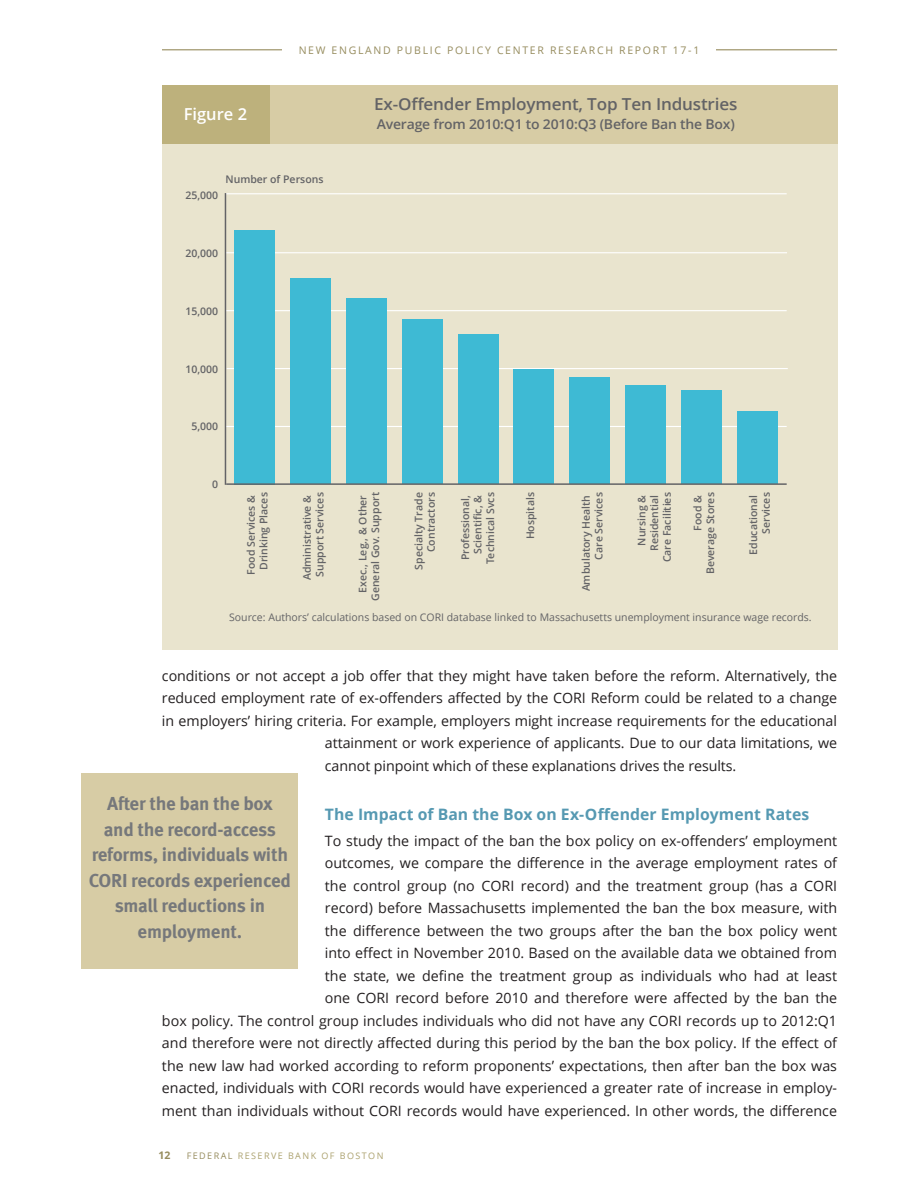
<style>
.page{position:relative;width:918px;height:1188px;background:#fff}
.page>*{position:absolute;margin:0;border:0;box-sizing:border-box;transform-origin:0 0}
.Callout_boxed_copy{font:700 18.75px/25.5px "Meta OT";letter-spacing:-.015em;color:#76787b;text-align:center}
.t1{font:600 16.5px "Open Sans";letter-spacing:-.01em;color:#636366;scale:1.04 1}
.t2{font:600 16.5px "Open Sans";color:#fff}
.HEADER_B{font:700 15.75px "Open Sans";letter-spacing:.005em;color:#5699b2}
.BODY_no_indents{font:14.25px/22.5px "Open Sans";color:#231f20;text-align:right}
.BODY{font:14.25px "Open Sans";letter-spacing:-.005em;color:#231f20}
.t3{font:600 13.5px "Open Sans";letter-spacing:-.015em;color:#636366;scale:1.04 1}
.t4{font:600 10.5px/12.6px "Open Sans";color:#636366;text-align:right}
.t5{font:10.5px "Open Sans";color:#636366}
.t6{font:10.5px "Open Sans";letter-spacing:.16em;color:#968c5e}
.t7{font:700 10.5px "Open Sans";letter-spacing:.16em;color:#aca26f}
.t8{font:700 10.5px "Open Sans";color:#968c5e}
.t9{font:9px "Open Sans";letter-spacing:.16em;color:#aca26f}
.s1{color:#968c5e}
</style>
<div class="page">
<hr style="left:162px;top:49px;width:675px;height:1px;background:#968c5e">
<div style="left:282px;top:38px;width:434px;height:23px;background:#fff"></div>
<div style="left:82px;top:773px;width:216px;height:195px;background:#d7cca5"></div>
<div style="left:162px;top:98px;width:675px;height:552px;background:#e9e4ce"></div>
<hr style="left:226px;top:252px;width:561px;height:1px;background:#fff">
<hr style="left:225px;top:310px;width:562px;height:1px;background:#fff">
<hr style="left:227px;top:368px;width:561px;height:1px;background:#fff">
<hr style="left:225px;top:426px;width:562px;height:1px;background:#fff">
<div style="left:162px;top:85px;width:675px;height:59px;background:#d7cca5"></div>
<hr style="left:225px;top:193px;width:562px;height:1px;background:#fff">
<hr style="left:225px;top:193px;width:1px;height:292px;background:#636366">
<div style="left:162px;top:85px;width:108px;height:59px;background:#bdb17c"></div>
<div style="left:235px;top:230px;width:40px;height:254px;background:#3ebad4"></div>
<div style="left:291px;top:278px;width:40px;height:206px;background:#3ebad4"></div>
<div style="left:346px;top:298px;width:41px;height:186px;background:#3ebad4"></div>
<div style="left:402px;top:320px;width:40px;height:164px;background:#3ebad4"></div>
<div style="left:458px;top:334px;width:40px;height:150px;background:#3ebad4"></div>
<div style="left:514px;top:370px;width:40px;height:114px;background:#3ebad4"></div>
<div style="left:570px;top:377px;width:40px;height:107px;background:#3ebad4"></div>
<div style="left:626px;top:386px;width:40px;height:98px;background:#3ebad4"></div>
<div style="left:681px;top:391px;width:41px;height:93px;background:#3ebad4"></div>
<div style="left:737px;top:411px;width:40px;height:73px;background:#3ebad4"></div>
<hr style="left:226px;top:483px;width:561px;height:2px;background:#636366">
<p class="t2" style="left:184px;top:103px;width:65px">Figure 2</p>
<p class="t6" style="left:299px;top:43px;width:402px">NEW ENGLAND PUBLIC POLICY CENTER RESEARCH REPORT 17-1</p>
<p class="t7" style="left:292px;top:43px;width:141px">NEW ENGLAND PUBLI</p>
<p class="t7" style="left:498px;top:43px;width:209px">CENTER RESEARCH REPORT 15-3</p>
<p class="t1" style="left:374px;top:92px;width:351px">Ex-Offender Employment, Top Ten Industries</p>
<p class="t3" style="left:377px;top:115px;width:346px">Average from 2010:Q1 to 2010:Q3 (Before Ban the Box)</p>
<p class="t4" style="left:185px;top:188px;width:34px">25,000</p>
<p class="t4" style="left:225px;top:172px;width:100px">Number of Persons</p>
<p class="t4" style="left:185px;top:246px;width:34px">20,000</p>
<p class="t4" style="left:185px;top:304px;width:34px">15,000</p>
<p class="t4" style="left:185px;top:362px;width:34px">10,000</p>
<p class="t4" style="left:191px;top:420px;width:28px">5,000</p>
<p class="t4" style="left:212px;top:478px;width:7px">0</p>
<p class="t4" style="left:257px;top:570px;width:79px;rotate:-90deg">Drinking Places</p>
<p class="t4" style="left:245px;top:575px;width:81px;rotate:-90deg">Food Services &amp;</p>
<p class="t4" style="left:313px;top:577px;width:86px;rotate:-90deg">Support Services</p>
<p class="t4" style="left:300px;top:580px;width:87px;rotate:-90deg">Administrative &amp;</p>
<p class="t4" style="left:356px;top:601px;width:110px;text-align:center;rotate:-90deg">Exec., Leg., &amp; Other<br>General Gov. Support</p>
<p class="t4" style="left:412px;top:570px;width:79px;rotate:-90deg">Specialty Trade<br>Contractors</p>
<p class="t4" style="left:459px;top:564px;width:74px;rotate:-90deg">Professional,<br>Scientific, &amp;<br>Technical Svcs</p>
<p class="t4" style="left:524px;top:539px;width:49px;rotate:-90deg">Hospitals</p>
<p class="t4" style="left:580px;top:591px;width:101px;rotate:-90deg">Ambulatory Health<br>Care Services</p>
<p class="t4" style="left:635px;top:562px;width:71px;rotate:-90deg">Nursing &amp;<br>Residential<br>Care Facilities</p>
<p class="t4" style="left:691px;top:574px;width:83px;rotate:-90deg">Food &amp;<br>Beverage Stores</p>
<p class="t4" style="left:747px;top:555px;width:64px;rotate:-90deg">Educational<br>Services</p>
<p class="t5" style="left:229px;top:610px;width:584px">Source: Authors’ calculations based on CORI database linked to Massachusetts unemployment insurance wage records.</p>
<p class="BODY" style="left:162px;top:666px;width:677px">conditions or not accept a job offer that they might have taken before the reform. Alternatively, the</p>
<p class="BODY" style="left:162px;top:688px;width:677px">reduced employment rate of ex-offenders affected by the CORI Reform could be related to a change</p>
<p class="BODY" style="left:162px;top:711px;width:677px">in employers’ hiring criteria. For example, employers might increase requirements for the educational</p>
<p class="BODY" style="left:325px;top:733px;width:514px">attainment or work experience of applicants. Due to our data limitations, we</p>
<p class="BODY" style="left:325px;top:756px;width:413px">cannot pinpoint which of these explanations drives the results.</p>
<p class="HEADER_B" style="left:325px;top:803px;width:486px">The Impact of Ban the Box on Ex-Offender Employment Rates</p>
<p class="BODY_no_indents" style="left:162px;top:829px;width:677px">To study the impact of the ban the box policy on ex-offenders’ employment<br>outcomes, we compare the difference in the average employment rates of<br>the control group (no CORI record) and the treatment group (has a CORI<br>record) before Massachusetts implemented the ban the box measure, with<br>the difference between the two groups after the ban the box policy went<br>into effect in November 2010. Based on the available data we obtained from<br>the state, we define the treatment group as individuals who had at least<br>one CORI record before 2010 and therefore were affected by the ban the<br>box policy. The control group includes individuals who did not have any CORI records up to 2012:Q1 and therefore were not directly affected during this period by the ban the box policy. If the effect of the new law had worked according to reform proponents’ expectations, then after ban the box was enacted, individuals with CORI records would have experienced a greater rate of increase in employ&shy;ment than individuals without CORI records would have experienced. In other words, the difference</p>
<p class="Callout_boxed_copy" style="left:89px;top:791px;width:204px">After the ban the box<br>and the record-access reforms, individuals with<br>CORI records experienced small reductions in employment.</p>
<p class="t8" style="left:158px;top:1147px;width:13px">12</p>
<p class="t9" style="left:187px;top:1149px;width:198px"><span class="s1">FEDERAL</span> RESERVE BANK OF BOSTON</p>
</div>
